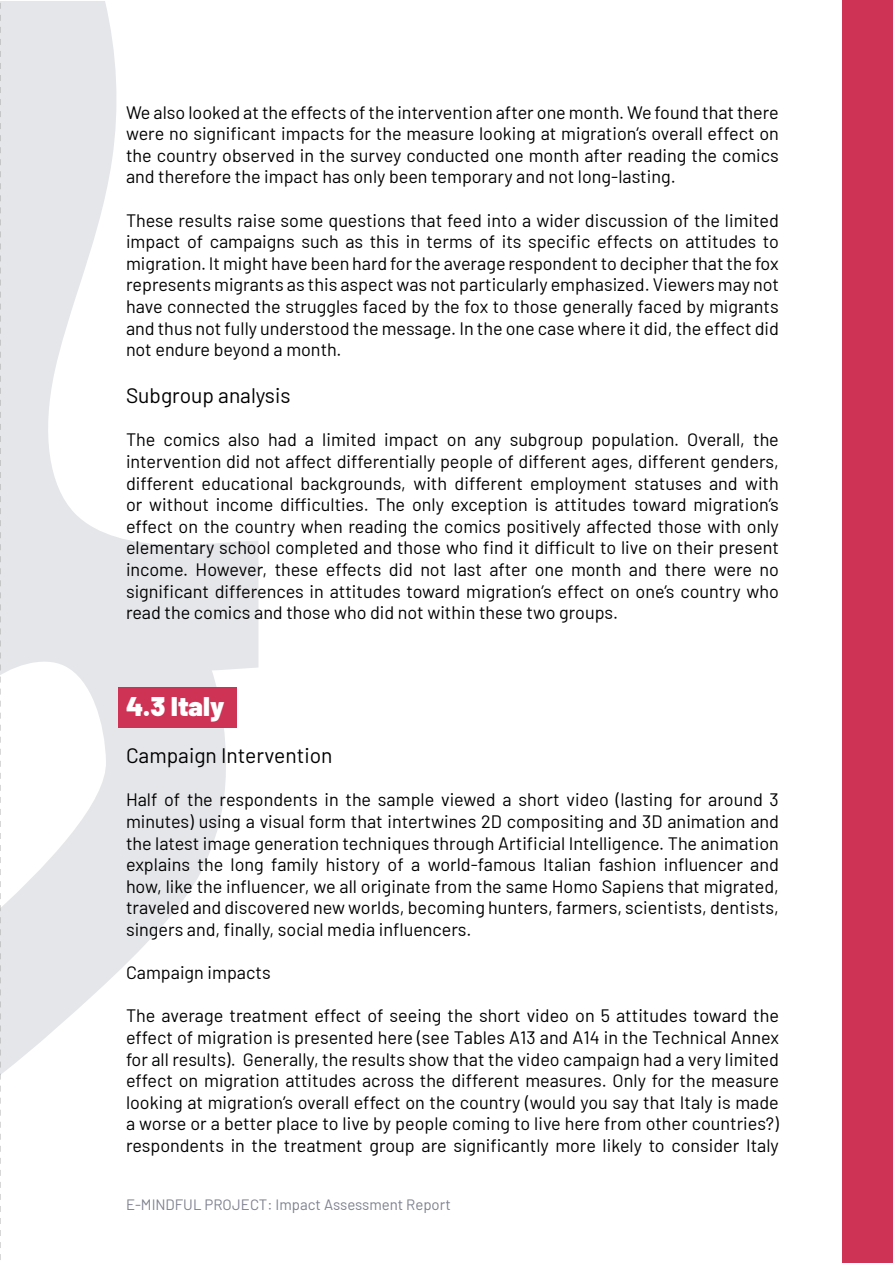
<style>
.page{position:relative;width:893px;height:1263px;background:#fff}
.page>*{position:absolute;margin:0;border:0;box-sizing:border-box;transform-origin:0 0}
.t1{font:900 27px "Barlow";color:#fff}
.t2{font:21px "Barlow";color:#000}
.t3{font:18px/21.6px "Barlow";color:#000;text-align:justify}
.t4{font:15px "Barlow";color:#7e818f}
</style>
<div class="page">
<div style="left:842px;top:0;width:51px;height:1263px;background:#ce3255"></div>
<svg style="left:0;top:672px;width:227px;height:576px"></svg>
<svg style="left:0;top:1px;width:258px;height:671px"></svg>
<div style="left:118px;top:687px;width:119px;height:40px;background:#ce3255"></div>
<p class="t3" style="left:126px;top:100px;width:654px">We also looked at the effects of the intervention after one month. We found that there were no significant impacts for the measure looking at migration’s overall effect on the country observed in the survey conducted one month after reading the comics and therefore the impact has only been temporary and not long-lasting.</p>
<p class="t3" style="left:126px;top:208px;width:654px">These results raise some questions that feed into a wider discussion of the limited impact of campaigns such as this in terms of its specific effects on attitudes to migration. It might have been hard for the average respondent to decipher that the fox represents migrants as this aspect was not particularly emphasized. Viewers may not have connected the struggles faced by the fox to those generally faced by migrants and thus not fully understood the message. In the one case where it did, the effect did not endure beyond a month.</p>
<p class="t2" style="left:126px;top:380px;width:166px">Subgroup analysis</p>
<p class="t3" style="left:126px;top:428px;width:654px">The comics also had a limited impact on any subgroup population. Overall, the intervention did not affect differentially people of different ages, different genders, different educational backgrounds, with different employment statuses and with or without income difficulties. The only exception is attitudes toward migration’s effect on the country when reading the comics positively affected those with only elementary school completed and those who find it difficult to live on their present income. However, these effects did not last after one month and there were no significant differences in attitudes toward migration’s effect on one’s country who read the comics and those who did not within these two groups.</p>
<p class="t1" style="left:126px;top:686px;width:100px">4.3 Italy</p>
<p class="t2" style="left:126px;top:740px;width:208px">Campaign Intervention</p>
<p class="t3" style="left:126px;top:788px;width:654px">Half of the respondents in the sample viewed a short video (lasting for around 3 minutes) using a visual form that intertwines 2D compositing and 3D animation and the latest image generation techniques through Artificial Intelligence. The animation explains the long family history of a world-famous Italian fashion influencer and how, like the influencer, we all originate from the same Homo Sapiens that migrated, traveled and discovered new worlds, becoming hunters, farmers, scientists, dentists, singers and, finally, social media influencers.</p>
<p class="t3" style="left:126px;top:960px;width:146px">Campaign impacts</p>
<p class="t3" style="left:126px;top:1004px;width:654px">The average treatment effect of seeing the short video on 5 attitudes toward the effect of migration is presented here (see Tables A13 and A14 in the Technical Annex for all results). Generally, the results show that the video campaign had a very limited effect on migration attitudes across the different measures. Only for the measure looking at migration’s overall effect on the country (would you say that Italy is made a worse or a better place to live by people coming to live here from other countries?) respondents in the treatment group are significantly more likely to consider Italy</p>
<p class="t4" style="left:126px;top:1194px;width:326px">E-MINDFUL PROJECT: Impact Assessment Report</p>
</div>
